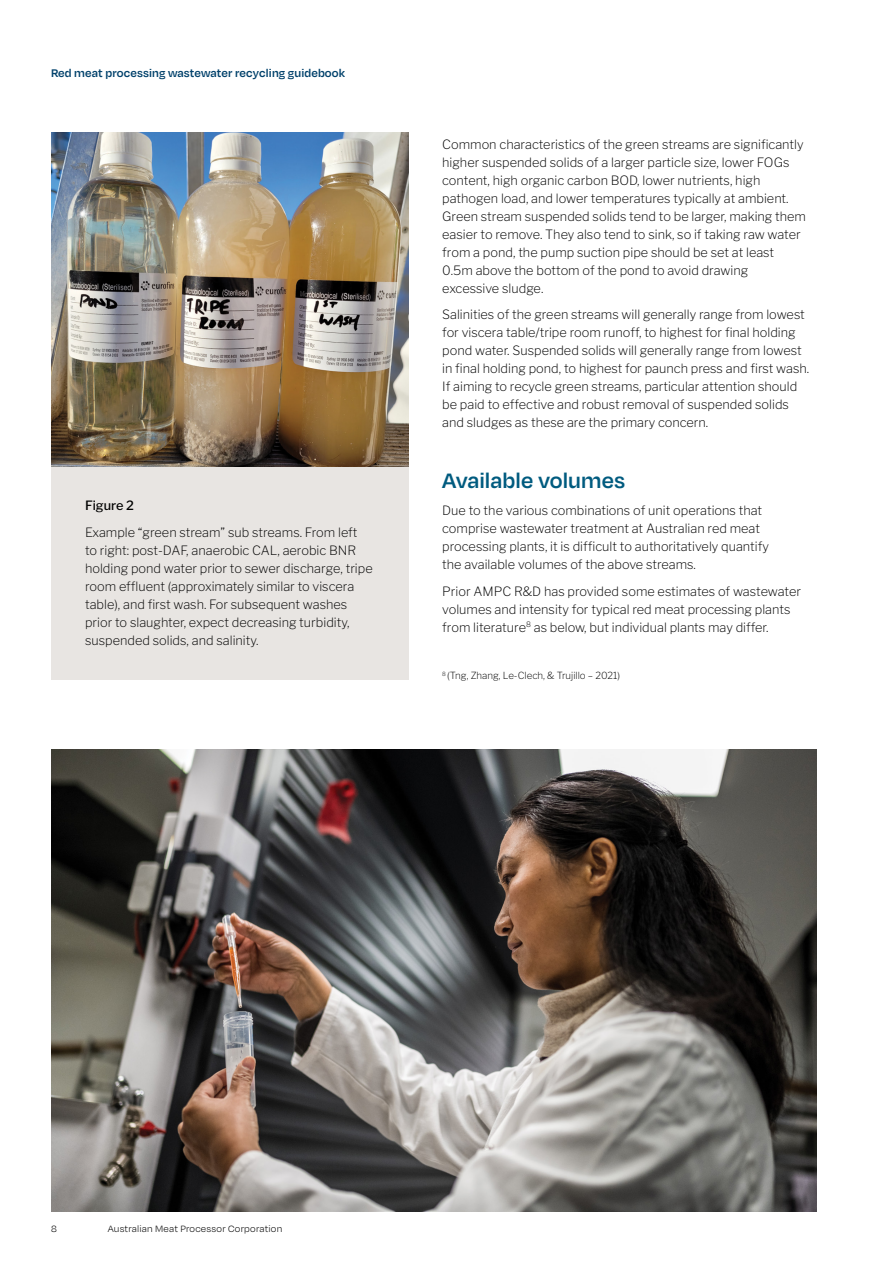
<style>
.page{position:relative;width:893px;height:1263px;background:#fff}
.page>*{position:absolute;margin:0;border:0;box-sizing:border-box;transform-origin:0 0}
.t1{font:600 24px "Degular";letter-spacing:.005em;color:#005b7f}
.t2{font:200 12.75px/18px "Libre Franklin";color:#000}
.t3{font:600 12.75px "Degular";letter-spacing:.01em;color:#00416b}
.t4{font:500 12.75px "Libre Franklin";color:#000}
.t5{font:300 10.5px "Degular";letter-spacing:.02em;color:#000}
.t6{font:200 9.75px "Libre Franklin";color:#000}
</style>
<div class="page">
<img style="left:51px;top:749px;width:765px;height:463px">
<img style="left:51px;top:133px;width:357px;height:334px">
<div style="left:51px;top:467px;width:357px;height:212px;background:#e8e5e2"></div>
<p class="t3" style="left:51px;top:65px;width:296px">Red meat processing wastewater recycling guidebook</p>
<p class="t4" style="left:85px;top:496px;width:50px">Figure 2</p>
<p class="t2" style="left:85px;top:522px;width:289px">Example “green stream” sub streams. From left to right: post-DAF, anaerobic CAL, aerobic BNR holding pond water prior to sewer discharge, tripe room effluent (approximately similar to viscera table), and first wash. For subsequent washes prior to slaughter, expect decreasing turbidity, suspended solids, and salinity.</p>
<p class="t2" style="left:442px;top:134px;width:365px">Common characteristics of the green streams are significantly higher suspended solids of a larger particle size, lower FOGs content, high organic carbon BOD, lower nutrients, high pathogen load, and lower temperatures typically at ambient.<br>Green stream suspended solids tend to be larger, making them easier to remove. They also tend to sink, so if taking raw water from a pond, the pump suction pipe should be set at least 0.5m above the bottom of the pond to avoid drawing excessive sludge.</p>
<p class="t2" style="left:442px;top:305px;width:368px">Salinities of the green streams will generally range from lowest for viscera table/tripe room runoff, to highest for final holding pond water. Suspended solids will generally range from lowest in final holding pond, to highest for paunch press and first wash.<br>If aiming to recycle green streams, particular attention should be paid to effective and robust removal of suspended solids and sludges as these are the primary concern.</p>
<h1 class="t1" style="left:442px;top:466px;width:185px">Available volumes</h1>
<p class="t2" style="left:442px;top:500px;width:328px">Due to the various combinations of unit operations that comprise wastewater treatment at Australian red meat processing plants, it is difficult to authoritatively quantify the available volumes of the above streams.</p>
<p class="t2" style="left:442px;top:581px;width:360px">Prior AMPC R&amp;D has provided some estimates of wastewater volumes and intensity for typical red meat processing plants from literature<sup>8</sup> as below, but individual plants may differ.</p>
<p class="t6" style="left:442px;top:668px;width:179px"><sup>8</sup> (Tng, Zhang, Le-Clech, &amp; Trujillo – 2021)</p>
<p class="t5" style="left:51px;top:1223px;width:7px">8</p>
<p class="t5" style="left:108px;top:1223px;width:176px">Australian Meat Processor Corporation</p>
</div>
